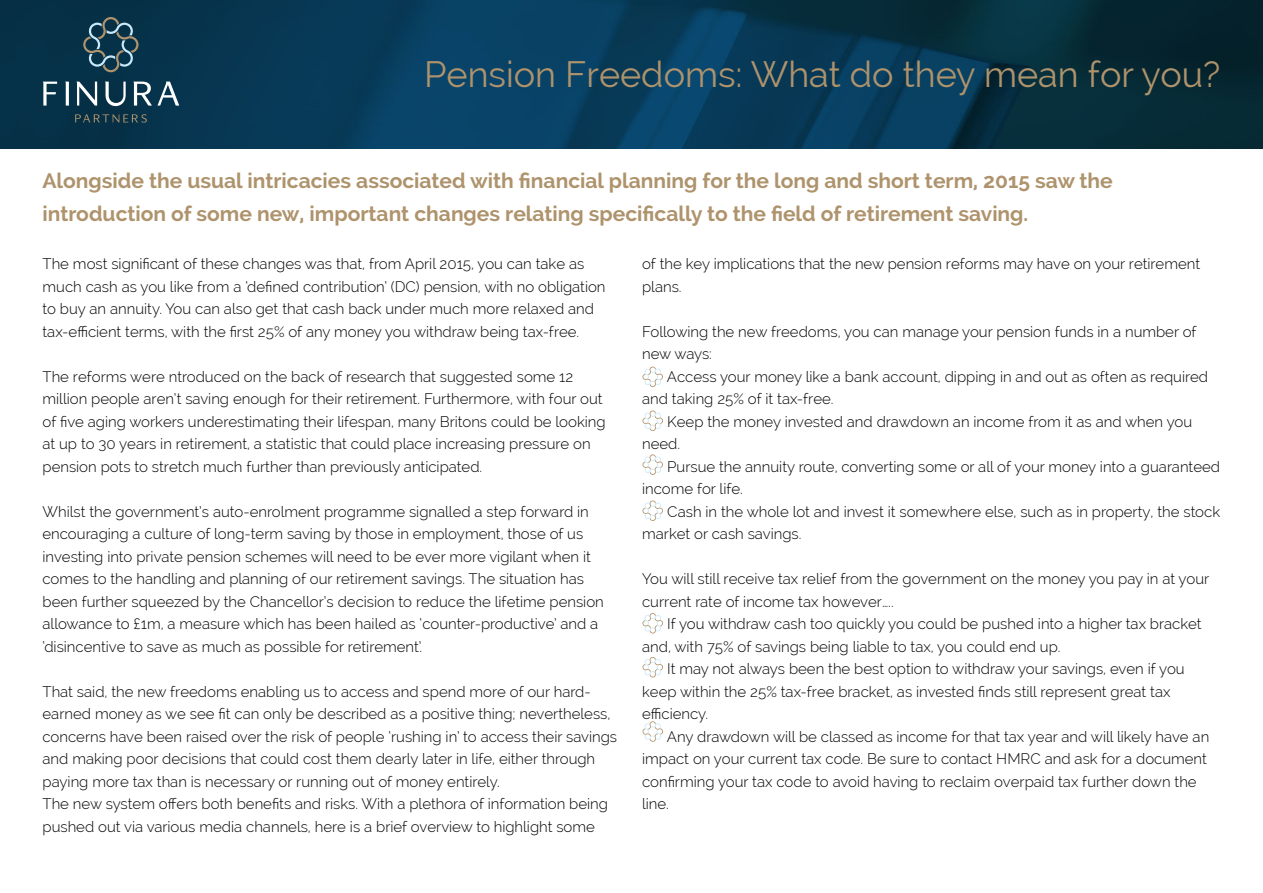
<style>
.page{position:relative;width:1263px;height:893px;background:#fff}
.page>*{position:absolute;margin:0;border:0;box-sizing:border-box;transform-origin:0 0}
.t1{font:36px "Raleway";color:#ae936c}
.t2{font:700 21px/33px "Raleway";color:#ae936c}
.t3{font:300 15px/22.5px "Raleway";color:#000}
</style>
<div class="page">
<img style="left:0;top:0;width:1263px;height:149px">
<svg style="left:642px;top:367px;width:21px;height:20px"></svg>
<svg style="left:642px;top:410px;width:21px;height:21px"></svg>
<svg style="left:642px;top:454px;width:21px;height:21px"></svg>
<svg style="left:642px;top:500px;width:21px;height:21px"></svg>
<svg style="left:642px;top:613px;width:21px;height:20px"></svg>
<svg style="left:642px;top:657px;width:21px;height:20px"></svg>
<svg style="left:642px;top:721px;width:21px;height:21px"></svg>
<svg style="left:43px;top:82px;width:14px;height:24px"></svg>
<svg style="left:133px;top:82px;width:46px;height:24px"></svg>
<svg style="left:65px;top:82px;width:4px;height:24px"></svg>
<svg style="left:105px;top:82px;width:21px;height:24px"></svg>
<svg style="left:76px;top:82px;width:21px;height:24px"></svg>
<svg style="left:75px;top:114px;width:72px;height:9px"></svg>
<svg style="left:83px;top:17px;width:56px;height:55px;background:#2d505f"></svg>
<h1 class="t1" style="left:424px;top:54px;width:798px">Pension Freedoms: What do they mean for you?</h1>
<h2 class="t2" style="left:43px;top:164px;width:1072px">Alongside the usual intricacies associated with financial planning for the long and short term, 2015 saw the introduction of some new, important changes relating specifically to the field of retirement saving.</h2>
<p class="t3" style="left:43px;top:253px;width:564px">The most significant of these changes was that, from April 2015, you can take as much cash as you like from a ‘defined contribution’ (DC) pension, with no obligation to buy an annuity. You can also get that cash back under much more relaxed and tax-efficient terms, with the first 25% of any money you withdraw being tax-free.</p>
<p class="t3" style="left:43px;top:365px;width:565px">The reforms were ntroduced on the back of research that suggested some 12 million people aren’t saving enough for their retirement. Furthermore, with four out of five aging workers underestimating their lifespan, many Britons could be looking at up to 30 years in retirement, a statistic that could place increasing pressure on pension pots to stretch much further than previously anticipated.</p>
<p class="t3" style="left:43px;top:500px;width:563px">Whilst the government’s auto-enrolment programme signalled a step forward in encouraging a culture of long-term saving by those in employment, those of us investing into private pension schemes will need to be ever more vigilant when it comes to the handling and planning of our retirement savings. The situation has been further squeezed by the Chancellor’s decision to reduce the lifetime pension allowance to £1m, a measure which has been hailed as ‘counter-productive’ and a ‘disincentive to save as much as possible for retirement’.</p>
<p class="t3" style="left:43px;top:680px;width:576px">That said, the new freedoms enabling us to access and spend more of our hard&shy;earned money as we see fit can only be described as a positive thing; nevertheless, concerns have been raised over the risk of people ‘rushing in’ to access their savings and making poor decisions that could cost them dearly later in life, either through paying more tax than is necessary or running out of money entirely.<br>The new system offers both benefits and risks. With a plethora of information being pushed out via various media channels, here is a brief overview to highlight some</p>
<p class="t3" style="left:642px;top:253px;width:559px">of the key implications that the new pension reforms may have on your retirement plans.</p>
<p class="t3" style="left:642px;top:320px;width:556px">Following the new freedoms, you can manage your pension funds in a number of new ways:</p>
<p class="t3" style="left:642px;top:365px;width:568px;text-indent:25px">Access your money like a bank account, dipping in and out as often as required and taking 25% of it tax-free.</p>
<p class="t3" style="left:642px;top:410px;width:552px;text-indent:25px">Keep the money invested and drawdown an income from it as and when you need.</p>
<p class="t3" style="left:642px;top:455px;width:579px;text-indent:25px">Pursue the annuity route, converting some or all of your money into a guaranteed income for life.</p>
<p class="t3" style="left:642px;top:500px;width:579px;text-indent:25px">Cash in the whole lot and invest it somewhere else, such as in property, the stock market or cash savings.</p>
<p class="t3" style="left:642px;top:568px;width:569px">You will still receive tax relief from the government on the money you pay in at your current rate of income tax however…..</p>
<p class="t3" style="left:642px;top:613px;width:561px;text-indent:25px">If you withdraw cash too quickly you could be pushed into a higher tax bracket and, with 75% of savings being liable to tax, you could end up.</p>
<p class="t3" style="left:642px;top:658px;width:544px;text-indent:25px">It may not always been the best option to withdraw your savings, even if you keep within the 25% tax-free bracket, as invested finds still represent great tax efficiency.</p>
<p class="t3" style="left:642px;top:725px;width:569px;text-indent:25px">Any drawdown will be classed as income for that tax year and will likely have an impact on your current tax code. Be sure to contact HMRC and ask for a document confirming your tax code to avoid having to reclaim overpaid tax further down the line.</p>
</div>
